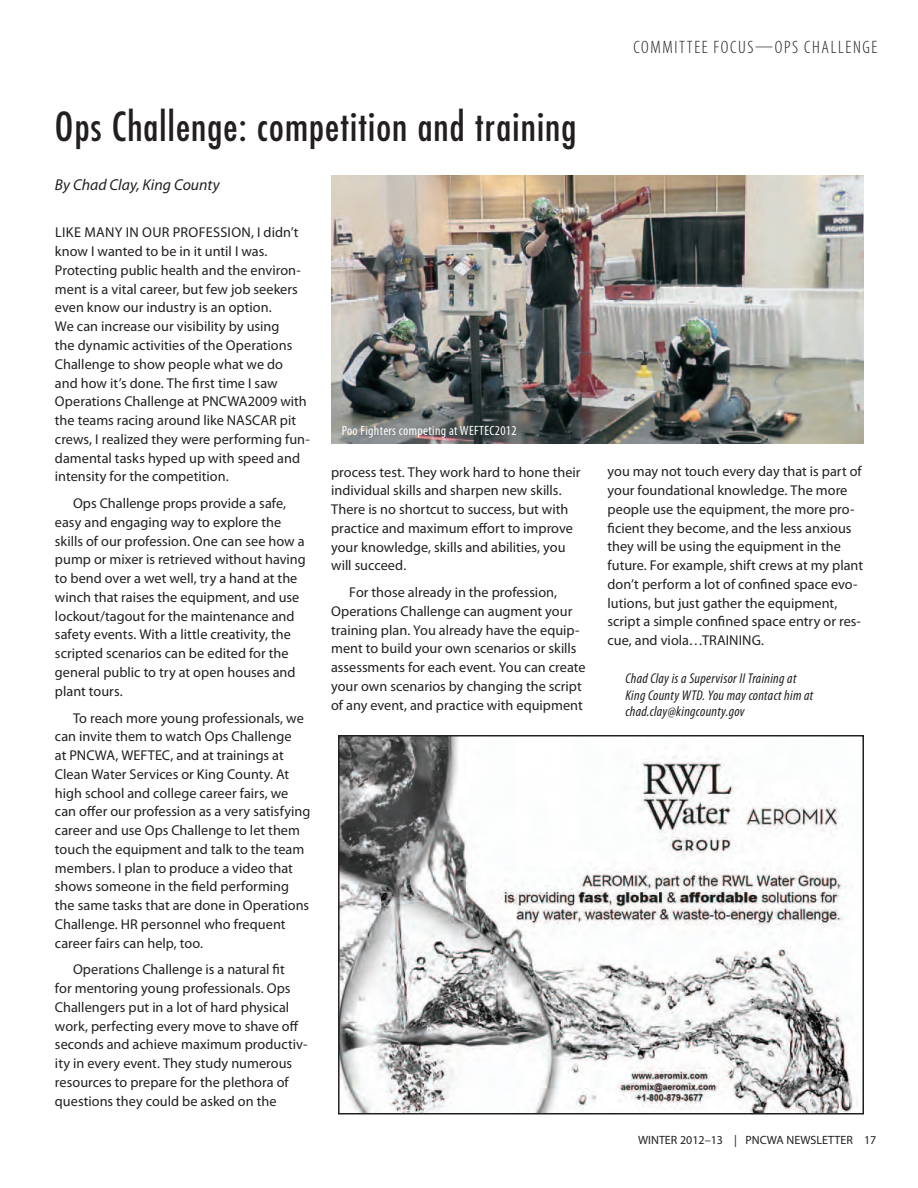
<style>
.page{position:relative;width:918px;height:1188px;background:#fff}
.page>*{position:absolute;margin:0;border:0;box-sizing:border-box;transform-origin:0 0}
.t1{font:condensed 39px "Futura Std";letter-spacing:.03em;color:#231f20}
.t2{font:300 condensed 18px "Myriad Pro";letter-spacing:.09em;color:#231f20}
.t3{font:italic 15.75px "Myriad Pro";color:#231f20}
.t4{font:14.25px/18.8px "Myriad Pro";color:#231f20}
.t5{font:italic condensed 14.25px/16.5px "Myriad Pro";letter-spacing:.02em;color:#231f20}
.t6{font:condensed 13.5px "Myriad Pro";letter-spacing:.025em;color:#fff}
.t7{font:12px "Myriad Pro";color:#231f20}
</style>
<div class="page">
<img style="left:331px;top:176px;width:533px;height:267px">
<img style="left:341px;top:738px;width:516px;height:373px">
<div style="left:338px;top:735px;width:526px;height:379px;border:2px solid #231f20"></div>
<h1 class="t1" style="left:55px;top:103px;width:523px">Ops Challenge: competition and training</h1>
<p class="t3" style="left:55px;top:175px;width:166px">By Chad Clay, King County</p>
<p class="t4" style="left:55px;top:223px;width:256px;text-indent:196px">, I didn’t know I wanted to be in it until I was.<br>Protecting public health and the environ&shy;ment is a vital career, but few job seekers even know our industry is an option.<br>We can increase our visibility by using<br>the dynamic activities of the Operations Challenge to show people what we do<br>and how it’s done. The first time I saw Operations Challenge at PNCWA2009 with the teams racing around like NASCAR pit crews, I realized they were performing fun&shy;damental tasks hyped up with speed and intensity for the competition.</p>
<p class="t4" style="left:55px;top:494px;width:252px;text-indent:18px">Ops Challenge props provide a safe, easy and engaging way to explore the skills of our profession. One can see how a pump or mixer is retrieved without having to bend over a wet well, try a hand at the winch that raises the equipment, and use lockout/tagout for the maintenance and safety events. With a little creativity, the scripted scenarios can be edited for the general public to try at open houses and plant tours.</p>
<p class="t4" style="left:55px;top:708px;width:257px;text-indent:18px">To reach more young professionals, we can invite them to watch Ops Challenge<br>at PNCWA, WEFTEC, and at trainings at Clean Water Services or King County. At high school and college career fairs, we can offer our profession as a very satisfying career and use Ops Challenge to let them touch the equipment and talk to the team members. I plan to produce a video that shows someone in the field performing the same tasks that are done in Operations Challenge. HR personnel who frequent career fairs can help, too.</p>
<p class="t4" style="left:55px;top:960px;width:254px;text-indent:18px">Operations Challenge is a natural fit<br>for mentoring young professionals. Ops Challengers put in a lot of hard physical work, perfecting every move to shave off seconds and achieve maximum productiv&shy;ity in every event. They study numerous resources to prepare for the plethora of questions they could be asked on the</p>
<p class="t4" style="left:55px;top:223px;width:9px">Like</p>
<p class="t4" style="left:84px;top:223px;width:11px">man</p>
<p class="t4" style="left:115px;top:223px;width:67px">y in our profession</p>
<p class="t6" style="left:342px;top:422px;width:176px">Poo Fighters competing at WEFTEC2012</p>
<p class="t4" style="left:331px;top:462px;width:251px">process test. They work hard to hone their individual skills and sharpen new skills.<br>There is no shortcut to success, but with practice and maximum effort to improve your knowledge, skills and abilities, you will succeed.</p>
<p class="t4" style="left:331px;top:583px;width:256px;text-indent:18px">For those already in the profession, Operations Challenge can augment your training plan. You already have the equip&shy;ment to build your own scenarios or skills assessments for each event. You can create your own scenarios by changing the script of any event, and practice with equipment</p>
<p class="t2" style="left:633px;top:38px;width:197px">COMMITTEE FOCUS—OPS CHALLEN</p>
<p class="t2" style="left:863px;top:38px;width:15px">GE</p>
<p class="t4" style="left:608px;top:462px;width:257px">you may not touch every day that is part of your foundational knowledge. The more people use the equipment, the more pro&shy;ficient they become, and the less anxious they will be using the equipment in the future. For example, shift crews at my plant don’t perform a lot of confined space evo&shy;lutions, but just gather the equipment, script a simple confined space entry or res&shy;cue, and viola…TRAINING.</p>
<p class="t5" style="left:625px;top:670px;width:189px">Chad Clay is a Supervisor II Training at<br>King County WTD. You may contact him at chad.clay@kingcounty.gov</p>
<p class="t7" style="left:638px;top:1133px;width:240px">WINTER 2012–13 | PNCWA NEWSLETTER 17</p>
</div>
